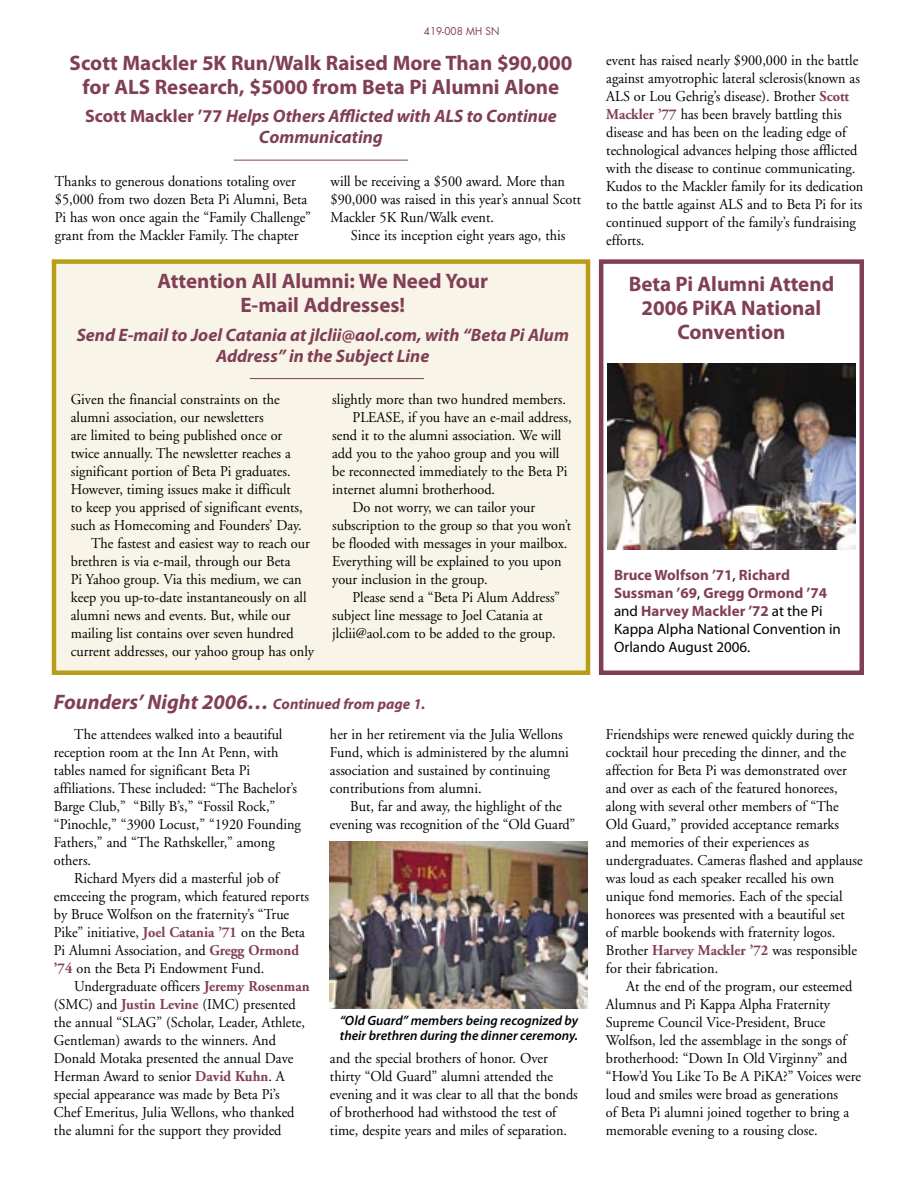
<style>
.page{position:relative;width:918px;height:1188px;background:#fff}
.page>*{position:absolute;margin:0;border:0;box-sizing:border-box;transform-origin:0 0}
._2_Headline{font:700 21px/24px "Myriad Pro";color:#813f57;text-align:center}
._2_List_Headline{font:700 21px/24px "Myriad Pro";color:#813f57;text-align:center}
._2_Headline-2{font:italic 700 21px "Myriad Pro";color:#813f57}
._2_Subhead{font:italic 700 18px/21px "Myriad Pro";color:#813f57;text-align:center}
._2_Frat_News_Body{font:15px/18px "Adobe Garamond";color:#000;scale:.95 1}
._2_List{font:700 15px/18px "Myriad Pro";color:#813f57}
._2_Caption{font:italic 600 13.5px/15px "Myriad Pro";color:#000}
._2_Frat_News_Body-2{font:10.5px "Futura";color:#813f57;scale:.95 1}
.s1{font-style:normal}
.s2{font-size:15px}
.s3{font-weight:700;color:#813f57}
.s4{font-weight:400;color:#000}
</style>
<div class="page">
<div style="left:599px;top:259px;width:265px;height:416px;border:4px solid #813f57"></div>
<div style="left:54px;top:262px;width:534px;height:411px;background:#f8f5e8"></div>
<div style="left:52px;top:259px;width:538px;height:416px;border:4px solid #b89d18"></div>
<hr style="left:234px;top:160px;width:174px;height:1px;background:#813f57">
<hr style="left:250px;top:378px;width:174px;height:1px;background:#813f57">
<img style="left:330px;top:842px;width:258px;height:166px">
<img style="left:608px;top:363px;width:247px;height:186px">
<p class="_2_Frat_News_Body-2" style="left:424px;top:25px;width:81px">419-008 MH SN</p>
<p class="_2_Headline" style="left:70px;top:50px;width:504px">Scott Mackler 5K Run/Walk Raised More Than $90,000 for ALS Research, $5000 from Beta Pi Alumni Alone</p>
<p class="_2_Subhead" style="left:85px;top:105px;width:473px"><span class="s1">Scott Mackler ’77</span> Helps Others Afflicted with ALS to Continue<br>Communicating</p>
<p class="_2_Frat_News_Body" style="left:55px;top:172px;width:271px">Thanks to generous donations totaling over $5,000 from two dozen Beta Pi Alumni, Beta Pi has won once again the “Family Challenge” grant from the Mackler Family. The chapter</p>
<p class="_2_Frat_News_Body" style="left:331px;top:172px;width:265px">will be receiving a $500 award. More than $90,000 was raised in this year’s annual Scott<br>Mackler 5K Run/Walk event.</p>
<p class="_2_Frat_News_Body" style="left:351px;top:226px;width:227px">Since its inception eight years ago, this</p>
<p class="_2_Headline" style="left:158px;top:268px;width:332px">Attention All Alumni: We Need Your<br>E-mail Addresses!</p>
<p class="_2_Subhead" style="left:77px;top:324px;width:494px">Send E-mail to Joel Catania at jlclii@aol.com, with “Beta Pi Alum<br>Address” in the Subject Line</p>
<p class="_2_Frat_News_Body" style="left:71px;top:391px;width:246px">Given the financial constraints on the alumni association, our newsletters<br>are limited to being published once or twice annually. The newsletter reaches a significant portion of Beta Pi graduates.<br>However, timing issues make it difficult to keep you apprised of significant events, such as Homecoming and Founders’ Day.</p>
<p class="_2_Frat_News_Body" style="left:71px;top:535px;width:258px;text-indent:20px">The fastest and easiest way to reach our brethren is via e-mail, through our Beta<br>Pi Yahoo group. Via this medium, we can keep you up-to-date instantaneously on all alumni news and events. But, while our mailing list contains over seven hundred current addresses, our yahoo group has only</p>
<p class="_2_Frat_News_Body" style="left:332px;top:391px;width:248px">slightly more than two hundred members.</p>
<p class="_2_Frat_News_Body" style="left:332px;top:409px;width:254px;text-indent:20px">PLEASE, if you have an e-mail address, send it to the alumni association. We will add you to the yahoo group and you will be reconnected immediately to the Beta Pi internet alumni brotherhood.</p>
<p class="_2_Frat_News_Body" style="left:332px;top:499px;width:253px;text-indent:20px">Do not worry, we can tailor your subscription to the group so that you won’t be flooded with messages in your mailbox.<br>Everything will be explained to you upon your inclusion in the group.</p>
<p class="_2_Frat_News_Body" style="left:332px;top:589px;width:241px;text-indent:20px">Please send a “Beta Pi Alum Address” subject line message to Joel Catania at jlclii@aol.com to be added to the group.</p>
<p class="_2_Headline-2" style="left:54px;top:688px;width:373px">Founders’ Night 2006… <span class="s2">Continued from page 1.</span></p>
<p class="_2_Frat_News_Body" style="left:54px;top:726px;width:261px;text-indent:20px">The attendees walked into a beautiful reception room at the Inn At Penn, with tables named for significant Beta Pi affiliations. These included: “The Bachelor’s Barge Club,” “Billy B’s,” “Fossil Rock,” “Pinochle,” “3900 Locust,” “1920 Founding Fathers,” and “The Rathskeller,” among others.</p>
<p class="_2_Frat_News_Body" style="left:54px;top:870px;width:270px;text-indent:20px">Richard Myers did a masterful job of emceeing the program, which featured reports by Bruce Wolfson on the fraternity’s “True Pike” initiative, <span class="s3">Joel Catania ’71</span> on the Beta Pi Alumni Association, and <span class="s3">Gregg Ormond ’74</span> on the Beta Pi Endowment Fund.</p>
<p class="_2_Frat_News_Body" style="left:54px;top:978px;width:271px;text-indent:20px">Undergraduate officers <span class="s3">Jeremy Rosenman </span>(SMC) and <span class="s3">Justin Levine</span> (IMC) presented the annual “SLAG” (Scholar, Leader, Athlete, Gentleman) awards to the winners. And Donald Motaka presented the annual Dave Herman Award to senior <span class="s3">David Kuhn</span>. A special appearance was made by Beta Pi’s Chef Emeritus, Julia Wellons, who thanked the alumni for the support they provided</p>
<p class="_2_Frat_News_Body" style="left:330px;top:726px;width:253px">her in her retirement via the Julia Wellons Fund, which is administered by the alumni association and sustained by continuing contributions from alumni.</p>
<p class="_2_Frat_News_Body" style="left:330px;top:798px;width:260px;text-align:center">But, far and away, the highlight of the evening was recognition of the “Old Guard”</p>
<p class="_2_Caption" style="left:340px;top:1013px;width:240px">“Old Guard” members being recognized by their brethren during the dinner ceremony.</p>
<p class="_2_Frat_News_Body" style="left:330px;top:1050px;width:262px">and the special brothers of honor. Over thirty “Old Guard” alumni attended the evening and it was clear to all that the bonds of brotherhood had withstood the test of time, despite years and miles of separation.</p>
<p class="_2_Frat_News_Body" style="left:606px;top:52px;width:272px">event has raised nearly $900,000 in the battle against amyotrophic lateral sclerosis(known as ALS or Lou Gehrig’s disease). Brother <span class="s3">Scott Mackler ’77</span> has been bravely battling this disease and has been on the leading edge of technological advances helping those afflicted with the disease to continue communicating.<br>Kudos to the Mackler family for its dedication to the battle against ALS and to Beta Pi for its continued support of the family’s fundraising efforts.</p>
<p class="_2_List_Headline" style="left:629px;top:271px;width:207px">Beta Pi Alumni Attend<br>2006 PiKA National<br>Convention</p>
<p class="_2_List" style="left:614px;top:565px;width:228px">Bruce Wolfson ’71<span class="s4">,</span> Richard<br>Sussman ’69<span class="s4">,</span> Gregg Ormond ’74 <span class="s4">and</span> Harvey Mackler ’72 <span class="s4">at the Pi<br>Kappa Alpha National Convention in<br>Orlando August 2006.</span></p>
<p class="_2_Frat_News_Body" style="left:606px;top:726px;width:272px">Friendships were renewed quickly during the cocktail hour preceding the dinner, and the affection for Beta Pi was demonstrated over and over as each of the featured honorees, along with several other members of “The Old Guard,” provided acceptance remarks and memories of their experiences as undergraduates. Cameras flashed and applause was loud as each speaker recalled his own unique fond memories. Each of the special honorees was presented with a beautiful set<br>of marble bookends with fraternity logos.<br>Brother <span class="s3">Harvey Mackler ’72</span> was responsible for their fabrication.</p>
<p class="_2_Frat_News_Body" style="left:606px;top:978px;width:270px;text-indent:20px">At the end of the program, our esteemed Alumnus and Pi Kappa Alpha Fraternity Supreme Council Vice-President, Bruce Wolfson, led the assemblage in the songs of brotherhood: “Down In Old Virginny” and “How’d You Like To Be A PiKA?” Voices were loud and smiles were broad as generations<br>of Beta Pi alumni joined together to bring a memorable evening to a rousing close.</p>
</div>
